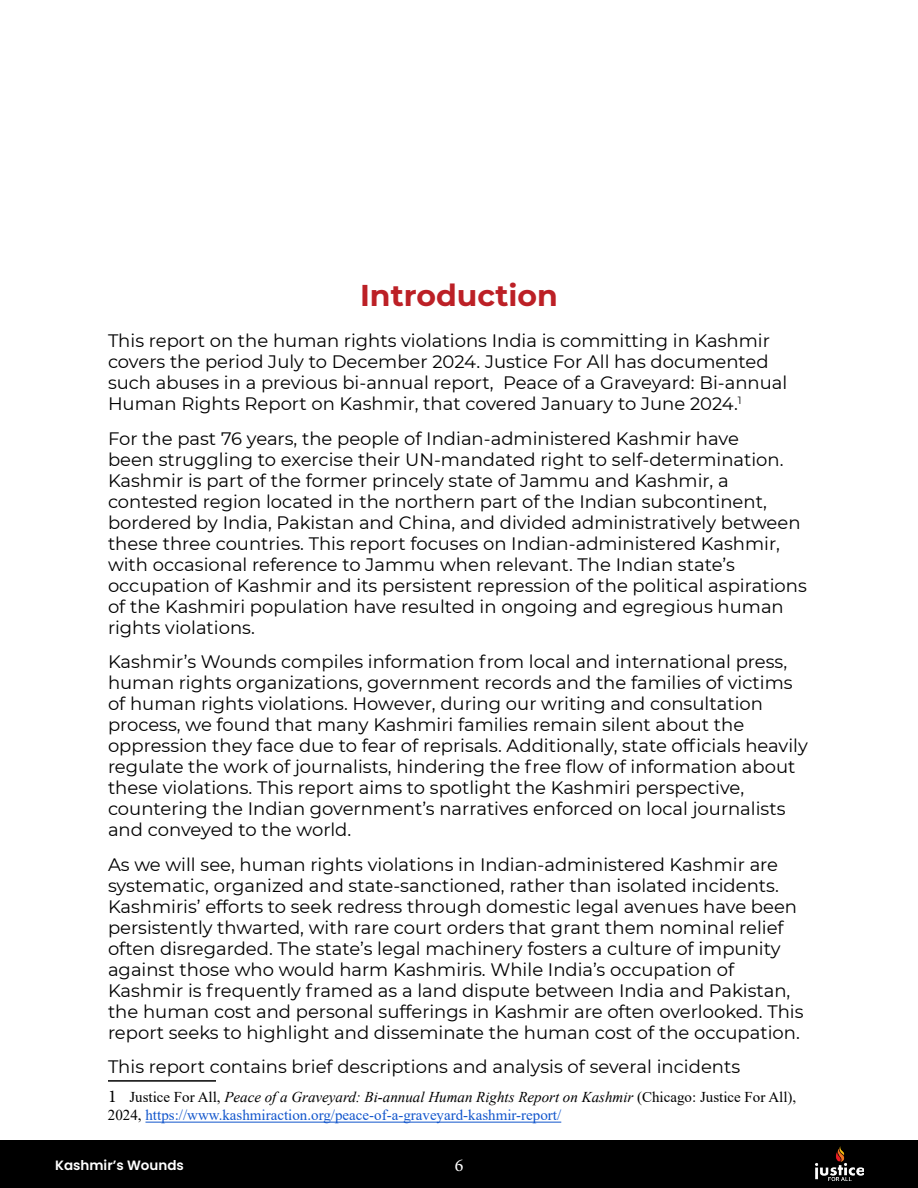
<style>
.page{position:relative;width:918px;height:1188px;background:#fff}
.page>*{position:absolute;margin:0;border:0;box-sizing:border-box;transform-origin:0 0}
.t1{font:700 30px "Montserrat";color:#bc2026}
.t2{font:18px/21px "Montserrat";color:#000}
.t3{font:18px "Minion Pro";color:#fff}
.t4{font:15px/18px "Times New Roman";color:#15c}
.t5{font:600 13.5px "Poppins";color:#fff}
.s1{font-family:"Minion Pro";font-size:18px;color:#000}
.s2{color:#000}
.s3{font-style:italic;color:#000}
</style>
<div class="page">
<div style="left:0;top:1141px;width:918px;height:47px;background:#000"></div>
<img style="left:815px;top:1147px;width:49px;height:34px">
<hr style="left:108px;top:1080px;width:108px;height:2px;background:#000">
<hr style="left:146px;top:1122px;width:415px;height:1px;background:#15c">
<h1 class="t1" style="left:360px;top:274px;width:199px">Introduction</h1>
<p class="t2" style="left:108px;top:330px;width:681px">This report on the human rights violations India is committing in Kashmir covers the period July to December 2024. Justice For All has documented such abuses in a previous bi-annual report, Peace of a Graveyard: Bi-annual Human Rights Report on Kashmir, that covered January to June 2024.<sup>1</sup></p>
<p class="t2" style="left:108px;top:427px;width:700px">For the past 76 years, the people of Indian-administered Kashmir have<br>been struggling to exercise their UN-mandated right to self-determination.<br>Kashmir is part of the former princely state of Jammu and Kashmir, a contested region located in the northern part of the Indian subcontinent, bordered by India, Pakistan and China, and divided administratively between these three countries. This report focuses on Indian-administered Kashmir, with occasional reference to Jammu when relevant. The Indian state’s occupation of Kashmir and its persistent repression of the political aspirations of the Kashmiri population have resulted in ongoing and egregious human rights violations.</p>
<p class="t2" style="left:108px;top:651px;width:701px">Kashmir’s Wounds compiles information from local and international press, human rights organizations, government records and the families of victims of human rights violations. However, during our writing and consultation process, we found that many Kashmiri families remain silent about the oppression they face due to fear of reprisals. Additionally, state officials heavily regulate the work of journalists, hindering the free flow of information about these violations. This report aims to spotlight the Kashmiri perspective, countering the Indian government’s narratives enforced on local journalists and conveyed to the world.</p>
<p class="t2" style="left:108px;top:853px;width:697px">As we will see, human rights violations in Indian-administered Kashmir are systematic, organized and state-sanctioned, rather than isolated incidents.<br>Kashmiris’ efforts to seek redress through domestic legal avenues have been persistently thwarted, with rare court orders that grant them nominal relief often disregarded. The state’s legal machinery fosters a culture of impunity against those who would harm Kashmiris. While India’s occupation of Kashmir is frequently framed as a land dispute between India and Pakistan, the human cost and personal sufferings in Kashmir are often overlooked. This report seeks to highlight and disseminate the human cost of the occupation.</p>
<p class="t2" style="left:108px;top:1056px;width:634px">This report contains brief descriptions and analysis of several incidents</p>
<p class="t4" style="left:108px;top:1088px;width:690px"><span class="s1">1</span> <span class="s2">Justice For All,</span> <span class="s3">Peace of a Graveyard: Bi-annual Human Rights Report on Kashmir</span> <span class="s2">(Chicago: Justice For All),<br>2024,</span> https://www.kashmiraction.org/peace-of-a-graveyard-kashmir-report/</p>
<p class="t5" style="left:55px;top:1157px;width:130px">Kashmir’s Wounds</p>
<p class="t3" style="left:455px;top:1153px;width:10px">6</p>
</div>
